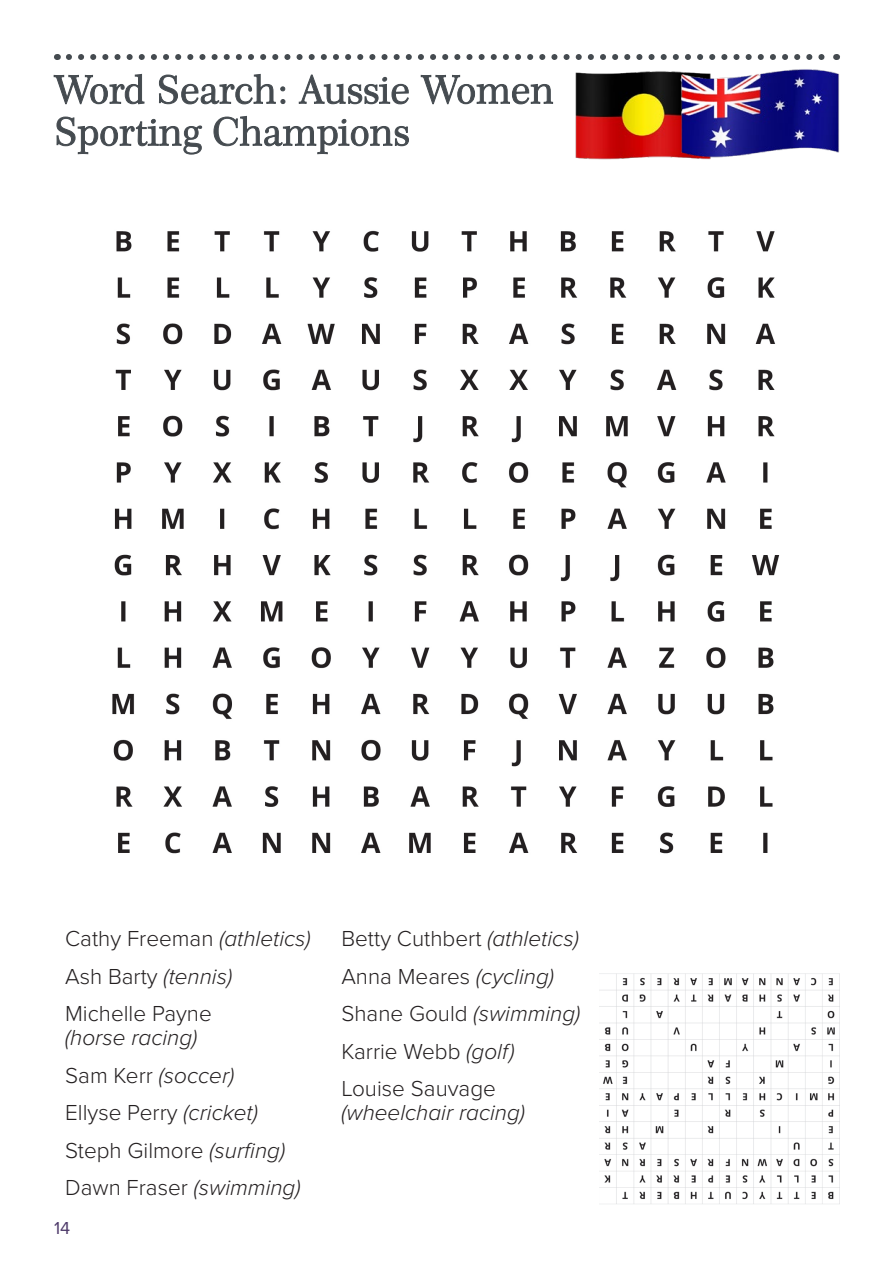
<style>
.page{position:relative;width:893px;height:1263px;background:#fff}
.page>*{position:absolute;margin:0;border:0;box-sizing:border-box;transform-origin:0 0}
.t1{font:300 22.5px/24px "Proxima Nova";color:#231f20}
.t2{font:italic 300 22.5px/24px "Proxima Nova";color:#231f20}
.t3{font:18px "Proxima Nova";color:#4e3a6a}
.s1{font-style:italic}
.s2{font-style:normal}
</style>
<div class="page">
<svg style="left:57px;top:116px;width:352px;height:38px"></svg>
<svg style="left:54px;top:74px;width:499px;height:30px"></svg>
<svg style="left:69px;top:54px;width:756px;height:6px"></svg>
<img style="left:112px;top:230px;width:668px;height:624px">
<img style="left:600px;top:973px;width:240px;height:231px">
<img style="left:575px;top:71px;width:103px;height:89px">
<img style="left:678px;top:69px;width:161px;height:91px">
<p class="t1" style="left:65px;top:925px;width:247px">Cathy Freeman <span class="s1">(athletics)</span></p>
<p class="t1" style="left:65px;top:963px;width:168px">Ash Barty <span class="s1">(tennis)</span></p>
<p class="t1" style="left:65px;top:1000px;width:148px">Michelle Payne <span class="s1">(horse racing)</span></p>
<p class="t2" style="left:65px;top:1062px;width:171px"><span class="s2">Sam Kerr</span> (soccer)</p>
<p class="t1" style="left:65px;top:1099px;width:194px">Ellyse Perry <span class="s1">(cricket)</span></p>
<p class="t1" style="left:65px;top:1137px;width:221px">Steph Gilmore <span class="s1">(surfing)</span></p>
<p class="t1" style="left:65px;top:1174px;width:237px">Dawn Fraser <span class="s1">(swimming)</span></p>
<p class="t3" style="left:54px;top:1215px;width:18px">14</p>
<p class="t1" style="left:341px;top:925px;width:239px">Betty Cuthbert <span class="s1">(athletics)</span></p>
<p class="t1" style="left:341px;top:963px;width:214px">Anna Meares <span class="s1">(cycling)</span></p>
<p class="t1" style="left:341px;top:1000px;width:240px">Shane Gould <span class="s1">(swimming)</span></p>
<p class="t1" style="left:341px;top:1038px;width:175px">Karrie Webb <span class="s1">(golf)</span></p>
<p class="t2" style="left:341px;top:1075px;width:185px"><span class="s2">Louise Sauvage </span>(wheelchair racing)</p>
</div>
